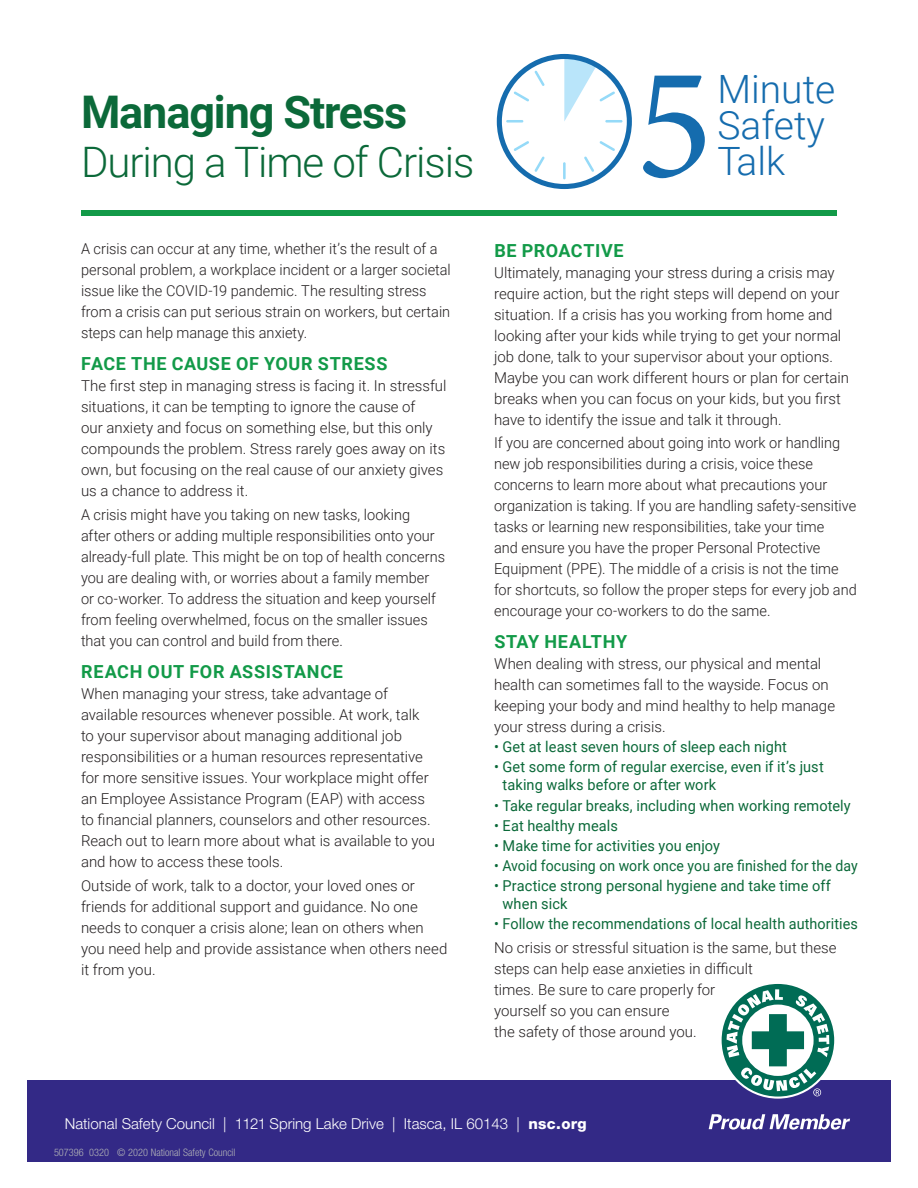
<style>
.page{position:relative;width:918px;height:1188px;background:#fff}
.page>*{position:absolute;margin:0;border:0;box-sizing:border-box;transform-origin:0 0}
.t1{font:161.55px "Minion Pro";color:#156cae}
.t2{font:700 45px "Roboto";letter-spacing:-.025em;color:#0b6939}
.t3{font:300 42px "Roboto";letter-spacing:-.025em;color:#0b6939}
.t4{font:300 39px/36px "Roboto";color:#156cae}
.subhead1{font:700 18px "Roboto";letter-spacing:.04em;color:#129a48}
.new_body{font:300 15px/21px "Roboto";color:#231f20}
.new_body-2{font:15px/18px "Roboto";letter-spacing:.005em;color:#0b6939}
.Head_3_2011{font:300 15px "Helvetica Neue LT Std";color:#fff}
.new_body-3{font:15px "Roboto";letter-spacing:.005em;color:#0b6939;scale:.96 1}
.new_body-4{font:15px "Roboto";letter-spacing:.005em;color:#0b6939;scale:.94 1}
.t5{font:300 condensed 10.35px "Helvetica Neue LT Std";color:#b2b3b7}
.s1{font-weight:800}
</style>
<div class="page">
<div style="left:27px;top:1080px;width:864px;height:82px;background:#332986"></div>
<svg style="left:721px;top:984px;width:114px;height:115px"></svg>
<svg style="left:709px;top:1114px;width:141px;height:15px"></svg>
<svg style="left:497px;top:54px;width:135px;height:135px"></svg>
<div style="left:81px;top:211px;width:756px;height:5px;background:#129a48"></div>
<p class="t2" style="left:81px;top:80px;width:328px">Managing Stress</p>
<p class="t3" style="left:81px;top:133px;width:395px">During a Time of Crisis</p>
<p class="t1" style="left:635px;top:17px;width:79px">5</p>
<p class="t4" style="left:717px;top:70px;width:119px">Minute</p>
<p class="t4" style="left:717px;top:106px;width:109px">Safety<br>Talk</p>
<p class="new_body" style="left:81px;top:238px;width:371px">A crisis can occur at any time, whether it’s the result of a personal problem, a workplace incident or a larger societal issue like the COVID-19 pandemic. The resulting stress from a crisis can put serious strain on workers, but certain steps can help manage this anxiety.</p>
<p class="subhead1" style="left:81px;top:351px;width:308px">FACE THE CAUSE OF YOUR STRESS</p>
<p class="new_body" style="left:81px;top:375px;width:367px">The first step in managing stress is facing it. In stressful situations, it can be tempting to ignore the cause of<br>our anxiety and focus on something else, but this only compounds the problem. Stress rarely goes away on its own, but focusing on the real cause of our anxiety gives us a chance to address it.</p>
<p class="new_body" style="left:81px;top:504px;width:366px">A crisis might have you taking on new tasks, looking<br>after others or adding multiple responsibilities onto your already-full plate. This might be on top of health concerns you are dealing with, or worries about a family member or co-worker. To address the situation and keep yourself from feeling overwhelmed, focus on the smaller issues that you can control and build from there.</p>
<p class="subhead1" style="left:81px;top:659px;width:263px">REACH OUT FOR ASSISTANCE</p>
<p class="new_body" style="left:81px;top:682px;width:356px">When managing your stress, take advantage of available resources whenever possible. At work, talk to your supervisor about managing additional job responsibilities or a human resources representative for more sensitive issues. Your workplace might offer an Employee Assistance Program (EAP) with access to financial planners, counselors and other resources.<br>Reach out to learn more about what is available to you and how to access these tools.</p>
<p class="new_body" style="left:81px;top:874px;width:368px">Outside of work, talk to a doctor, your loved ones or friends for additional support and guidance. No one needs to conquer a crisis alone; lean on others when you need help and provide assistance when others need it from you.</p>
<p class="subhead1" style="left:494px;top:237px;width:131px">BE PROACTIVE</p>
<p class="new_body" style="left:494px;top:261px;width:357px">Ultimately, managing your stress during a crisis may require action, but the right steps will depend on your situation. If a crisis has you working from home and looking after your kids while trying to get your normal job done, talk to your supervisor about your options.<br>Maybe you can work different hours or plan for certain breaks when you can focus on your kids, but you first have to identify the issue and talk it through.</p>
<p class="new_body" style="left:494px;top:432px;width:364px">If you are concerned about going into work or handling new job responsibilities during a crisis, voice these concerns to learn more about what precautions your organization is taking. If you are handling safety-sensitive tasks or learning new responsibilities, take your time<br>and ensure you have the proper Personal Protective Equipment (PPE). The middle of a crisis is not the time for shortcuts, so follow the proper steps for every job and encourage your co-workers to do the same.</p>
<p class="subhead1" style="left:494px;top:629px;width:134px">STAY HEALTHY</p>
<p class="new_body" style="left:494px;top:653px;width:343px">When dealing with stress, our physical and mental health can sometimes fall to the wayside. Focus on keeping your body and mind healthy to help manage your stress during a crisis.</p>
<p class="new_body-2" style="left:494px;top:737px;width:294px">• Get at least seven hours of sleep each night</p>
<p class="new_body-2" style="left:503px;top:758px;width:323px;text-indent:-9px">• Get some form of regular exercise, even if it’s just taking walks before or after work</p>
<p class="new_body-2" style="left:494px;top:796px;width:358px">• Take regular breaks, including when working remotely</p>
<p class="new_body-2" style="left:494px;top:816px;width:125px">• Eat healthy meals</p>
<p class="new_body-2" style="left:494px;top:836px;width:227px">• Make time for activities you enjoy</p>
<p class="new_body-4" style="left:494px;top:855px;width:388px">• Avoid focusing on work once you are finished for the day</p>
<p class="new_body-2" style="left:503px;top:876px;width:330px;text-indent:-9px">• Practice strong personal hygiene and take time off when sick</p>
<p class="new_body-3" style="left:494px;top:914px;width:381px">• Follow the recommendations of local health authorities</p>
<p class="new_body" style="left:494px;top:937px;width:344px">No crisis or stressful situation is the same, but these steps can help ease anxieties in difficult<br>times. Be sure to care properly for<br>yourself so you can ensure<br>the safety of those around you.</p>
<p class="Head_3_2011" style="left:65px;top:1115px;width:523px">National Safety Council | 1121 Spring Lake Drive | Itasca, IL 60143 | <span class="s1">nsc.org</span></p>
<p class="t5" style="left:54px;top:1147px;width:183px">507396 0320 © 2020 National Safety Council</p>
</div>
